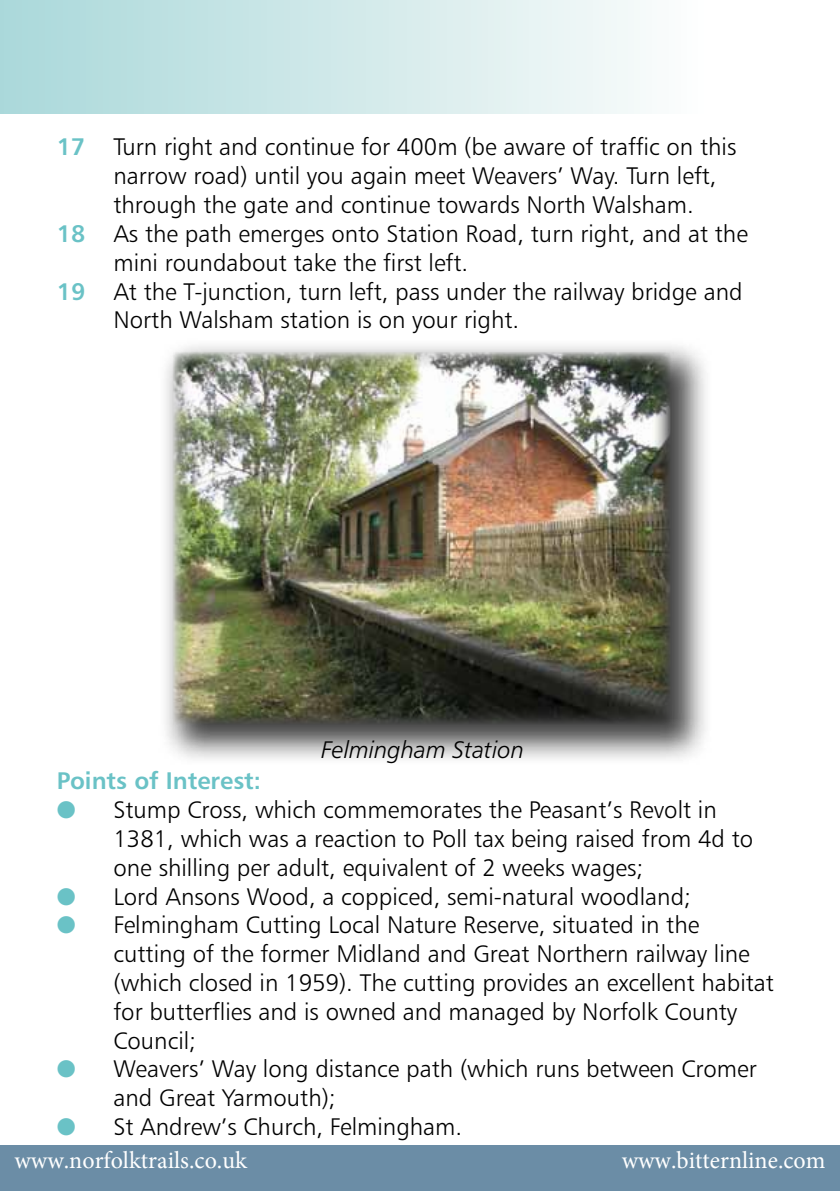
<style>
.page{position:relative;width:840px;height:1191px;background:#fff}
.page>*{position:absolute;margin:0;border:0;box-sizing:border-box;transform-origin:0 0}
.t1{font:24px/28.8px "Humanist 777 BT Light B";color:#000}
.t2{font:24px "Minion Pro";color:#fff}
.t3{font:24px "Humanist 777 BT Bold B";color:#6ac2c6}
.t4{font:24px "Humanist 777 BT Light Italic B";color:#000}
.s1{font-family:"Humanist 777 BT Bold B";color:#6ac2c6}
.s2{color:#6ac2c6}
</style>
<div class="page">
<div style="left:0;top:0;width:839px;height:114px;background:linear-gradient(to right,#abd8da,#fff)"></div>
<div style="left:0;top:1145px;width:839px;height:46px;background:#6b8da6"></div>
<div style="left:157px;top:337px;width:554px;height:427px;background:#000;opacity:.75"></div>
<img style="left:169px;top:349px;width:504px;height:378px">
<p class="t1" style="left:57px;top:132px;width:680px"><span class="s1">17</span> Turn right and continue for 400m (be aware of traffic on this</p>
<p class="t1" style="left:113px;top:161px;width:604px">narrow road) until you again meet Weavers’ Way. Turn left,</p>
<p class="t1" style="left:113px;top:190px;width:581px">through the gate and continue towards North Walsham.</p>
<p class="t1" style="left:57px;top:219px;width:692px"><span class="s1">18</span> As the path emerges onto Station Road, turn right, and at the</p>
<p class="t1" style="left:113px;top:247px;width:356px">mini roundabout take the first left.</p>
<p class="t1" style="left:57px;top:276px;width:687px"><span class="s1">19</span> At the T-junction, turn left, pass under the railway bridge and</p>
<p class="t1" style="left:113px;top:305px;width:407px">North Walsham station is on your right.</p>
<p class="t4" style="left:321px;top:735px;width:204px">Felmingham Station</p>
<p class="t3" style="left:57px;top:765px;width:206px">Points of Interest:</p>
<p class="t1" style="left:113px;top:795px;width:641px;text-indent:-57px"><span class="s2">●</span> Stump Cross, which commemorates the Peasant’s Revolt in<br>1381, which was a reaction to Poll tax being raised from 4d to one shilling per adult, equivalent of 2 weeks wages;</p>
<p class="t1" style="left:57px;top:881px;width:635px"><span class="s2">●</span> Lord Ansons Wood, a coppiced, semi-natural woodland;</p>
<p class="t1" style="left:113px;top:910px;width:661px;text-indent:-57px"><span class="s2">●</span> Felmingham Cutting Local Nature Reserve, situated in the cutting of the former Midland and Great Northern railway line (which closed in 1959). The cutting provides an excellent habitat for butterflies and is owned and managed by Norfolk County Council;</p>
<p class="t1" style="left:113px;top:1054px;width:644px;text-indent:-57px"><span class="s2">●</span> Weavers’ Way long distance path (which runs between Cromer and Great Yarmouth);</p>
<p class="t1" style="left:57px;top:1111px;width:407px"><span class="s2">●</span> St Andrew’s Church, Felmingham.</p>
<p class="t2" style="left:14px;top:1143px;width:234px">www.norfolktrails.co.uk</p>
<p class="t2" style="left:621px;top:1143px;width:205px">www.bitternline.com</p>
</div>
